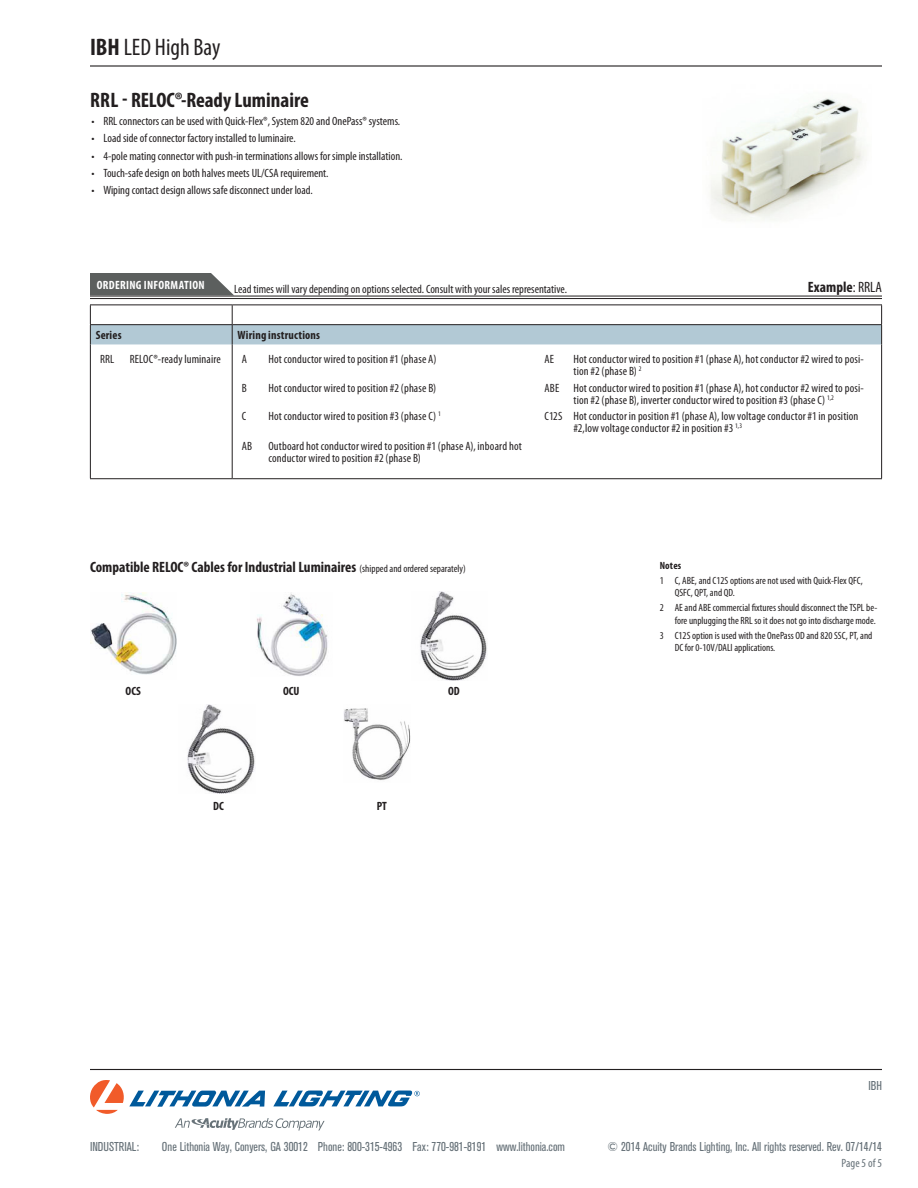
<style>
.page{position:relative;width:918px;height:1188px;background:#fff}
.page>*{position:absolute;margin:0;border:0;box-sizing:border-box;transform-origin:0 0}
.t1{font:condensed 24px "Myriad Pro";color:#231f20}
.t2{font:700 condensed 21px "Myriad Pro";color:#231f20}
.t3{font:700 condensed 15px "Myriad Pro";color:#231f20}
.t4{font:condensed 12.75px "Akzidenz Grotesk BE";color:#667178}
.t5{font:condensed 12px/12px "Myriad Pro";letter-spacing:.01em;color:#231f20}
.t6{font:700 condensed 12px "Myriad Pro";letter-spacing:.015em;color:#231f20}
.t7{font:700 condensed 12px "Myriad Pro";letter-spacing:.025em;color:#fff}
.t8{font:condensed 12px "Myriad Pro";color:#667178}
.t9{font:condensed 10.5px/12.6px "Myriad Pro";color:#231f20}
.t10{font:700 condensed 10.5px "Myriad Pro";letter-spacing:.015em;color:#231f20}
.s1{font-weight:700}
.s2{font-weight:400}
.s3{font-weight:400;font-size:10.5px}
</style>
<div class="page">
<img style="left:710px;top:98px;width:156px;height:122px">
<img style="left:90px;top:593px;width:87px;height:82px">
<img style="left:257px;top:593px;width:71px;height:83px">
<img style="left:187px;top:704px;width:68px;height:89px">
<img style="left:344px;top:708px;width:67px;height:72px">
<img style="left:420px;top:591px;width:67px;height:89px">
<hr style="left:90px;top:65px;width:792px;height:2px;background:#231f20">
<hr style="left:90px;top:344px;width:1px;height:134px;background:#231f20">
<hr style="left:232px;top:344px;width:1px;height:134px;background:#231f20">
<hr style="left:881px;top:344px;width:1px;height:134px;background:#231f20">
<hr style="left:90px;top:304px;width:142px;height:1px;background:#231f20">
<hr style="left:232px;top:304px;width:650px;height:1px;background:#231f20">
<svg style="left:90px;top:305px;width:792px;height:39px"></svg>
<hr style="left:90px;top:478px;width:142px;height:1px;background:#231f20">
<hr style="left:232px;top:478px;width:650px;height:1px;background:#231f20">
<svg style="left:90px;top:273px;width:144px;height:23px;background:#696c6b"></svg>
<hr style="left:90px;top:296px;width:792px;height:1px;background:#231f20">
<hr style="left:90px;top:298px;width:792px;height:1px;background:#231f20">
<hr style="left:90px;top:1069px;width:792px;height:1px;background:#231f20">
<svg style="left:90px;top:1080px;width:330px;height:51px"></svg>
<h1 class="t1" style="left:90px;top:33px;width:132px"><span class="s1">IBH</span> LED High Bay</h1>
<h2 class="t2" style="left:90px;top:86px;width:220px">RRL - RELOC®-Ready Luminaire</h2>
<p class="t5" style="left:92px;top:115px;width:310px">• RRL connectors can be used with Quick-Flex®, System 820 and OnePass® systems.</p>
<p class="t5" style="left:92px;top:132px;width:206px">• Load side of connector factory installed to luminaire.</p>
<p class="t5" style="left:92px;top:149px;width:313px">• 4-pole mating connector with push-in terminations allows for simple installation.</p>
<p class="t5" style="left:92px;top:167px;width:238px">• Touch-safe design on both halves meets UL/CSA requirement.</p>
<p class="t5" style="left:92px;top:184px;width:223px">• Wiping contact design allows safe disconnect under load.</p>
<p class="t7" style="left:97px;top:277px;width:109px">ORDERING INFORMATION</p>
<p class="t5" style="left:234px;top:283px;width:334px">Lead times will vary depending on options selected. Consult with your sales representative.</p>
<p class="t3" style="left:808px;top:277px;width:76px">Example<span class="s2">: RRLA</span></p>
<p class="t6" style="left:96px;top:328px;width:27px">Series</p>
<p class="t6" style="left:238px;top:328px;width:84px">Wiring instructions</p>
<p class="t5" style="left:100px;top:353px;width:16px">RRL</p>
<p class="t5" style="left:130px;top:353px;width:93px">RELOC®-ready luminaire</p>
<p class="t5" style="left:242px;top:353px;width:7px">A</p>
<p class="t5" style="left:268px;top:353px;width:170px">Hot conductor wired to position #1 (phase A)</p>
<p class="t5" style="left:545px;top:353px;width:11px">AE</p>
<p class="t5" style="left:573px;top:353px;width:292px">Hot conductor wired to position #1 (phase A), hot conductor #2 wired to posi&shy;tion #2 (phase B) <sup>2</sup></p>
<p class="t5" style="left:242px;top:382px;width:6px">B</p>
<p class="t5" style="left:268px;top:382px;width:169px">Hot conductor wired to position #2 (phase B)</p>
<p class="t5" style="left:545px;top:382px;width:321px;text-align:center">ABE Hot conductor wired to position #1 (phase A), hot conductor #2 wired to posi&shy;tion #2 (phase B), inverter conductor wired to position #3 (phase C) <sup>1,2</sup></p>
<p class="t5" style="left:242px;top:410px;width:6px">C</p>
<p class="t5" style="left:268px;top:410px;width:174px">Hot conductor wired to position #3 (phase C) <sup>1</sup></p>
<p class="t5" style="left:573px;top:410px;width:287px;text-indent:-29px">C12S Hot conductor in position #1 (phase A), low voltage conductor #1 in position #2,low voltage conductor #2 in position #3 <sup>1,3</sup></p>
<p class="t5" style="left:242px;top:440px;width:12px">AB</p>
<p class="t5" style="left:268px;top:440px;width:255px">Outboard hot conductor wired to position #1 (phase A), inboard hot conductor wired to position #2 (phase B)</p>
<p class="t3" style="left:90px;top:558px;width:377px">Compatible RELOC® Cables for Industrial Luminaires <span class="s3">(shipped and ordered separately)</span></p>
<p class="t6" style="left:126px;top:684px;width:17px">OCS</p>
<p class="t6" style="left:283px;top:684px;width:18px">OCU</p>
<p class="t6" style="left:213px;top:798px;width:12px">DC</p>
<p class="t6" style="left:377px;top:798px;width:12px">PT</p>
<p class="t6" style="left:448px;top:684px;width:13px">OD</p>
<p class="t10" style="left:660px;top:559px;width:23px">Notes</p>
<p class="t9" style="left:675px;top:574px;width:190px;text-indent:-15px">1 C, ABE, and C12S options are not used with Quick-Flex QFC,<br>QSFC, QPT, and QD.</p>
<p class="t9" style="left:660px;top:601px;width:219px;text-align:right">2 AE and ABE commercial fixtures should disconnect the TSPL be&shy;fore unplugging the RRL so it does not go into discharge mode.</p>
<p class="t9" style="left:675px;top:629px;width:199px;text-indent:-15px">3 C12S option is used with the OnePass OD and 820 SSC, PT, and<br>DC for 0-10V/DALI applications.</p>
<p class="t4" style="left:868px;top:1078px;width:15px">IBH</p>
<p class="t4" style="left:90px;top:1139px;width:51px">INDUSTRIAL:</p>
<p class="t4" style="left:162px;top:1139px;width:405px">One Lithonia Way, Conyers, GA 30012 Phone: 800-315-4963 Fax: 770-981-8191 www.lithonia.com</p>
<p class="t4" style="left:608px;top:1139px;width:276px">© 2014 Acuity Brands Lighting, Inc. All rights reserved. Rev. 07/14/14</p>
<p class="t8" style="left:841px;top:1156px;width:42px">Page 5 of 5</p>
</div>
